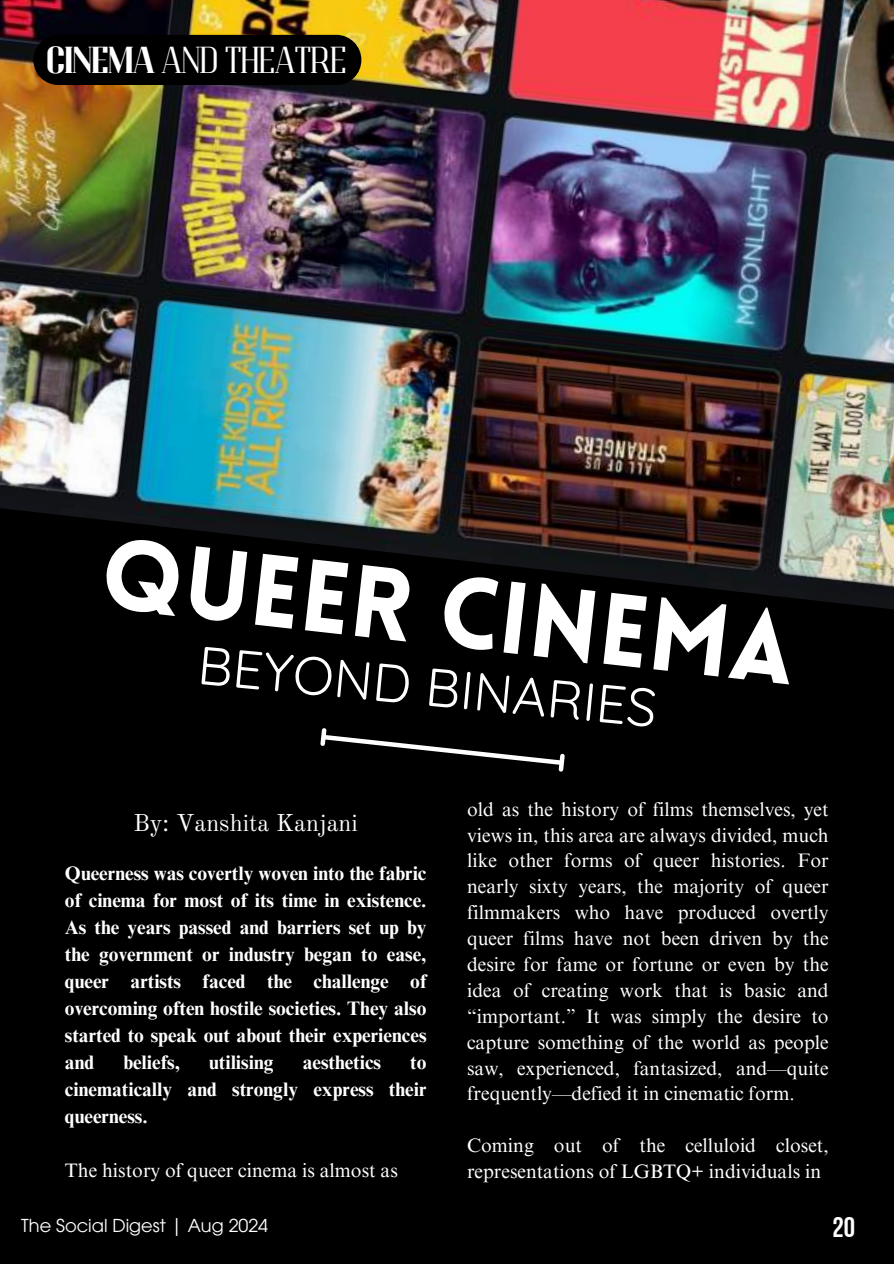
<style>
.page{position:relative;width:894px;height:1264px;background:#fff}
.page>*{position:absolute;margin:0;border:0;box-sizing:border-box;transform-origin:0 0}
.t1{font:900 99.6px "Lovelo";color:#fff}
.t2{font:53.55px "Quicksand";color:#fff}
.t3{font:37.5px "Adirek Serif 400";color:#fff}
.t4{font:28.5px "Bebas Neue Cyrillic";color:#fff}
.t5{font:23.85px "Old Standard";color:#fff}
.t6{font:19.5px/25.8px "Times NRMT Pro";color:#fff;text-align:justify}
.t7{font:700 19.5px/27px "Times NRMT Pro";color:#fff;text-align:justify}
.t8{font:17.85px "ITC Avant Garde Pro";color:#fff}
.s1{font-family:"Adirek Serif 700"}
</style>
<div class="page">
<div style="left:0;top:0;width:893px;height:1263px;background:#000"></div>
<img style="left:0;top:0;width:893px;height:609px">
<svg style="left:33px;top:35px;width:328px;height:50px"></svg>
<svg style="left:320px;top:728px;width:245px;height:44px"></svg>
<h3 class="t3" style="left:46px;top:38px;width:301px"><span class="s1">CINEMA</span> AND THEATRE</h3>
<h1 class="t1" style="left:105px;top:535px;width:699px;rotate:6deg">Queer Cinema</h1>
<h2 class="t2" style="left:201px;top:631px;width:317px;rotate:5deg">BEYOND BIN</h2>
<h2 class="t2" style="left:515px;top:660px;width:146px;rotate:5deg">ARIES</h2>
<p class="t5" style="left:133px;top:808px;width:226px">By: Vanshita Kanjani</p>
<p class="t7" style="left:65px;top:862px;width:363px">Queerness was covertly woven into the fabric of cinema for most of its time in existence.<br>As the years passed and barriers set up by the government or industry began to ease, queer artists faced the challenge of overcoming often hostile societies. They also started to speak out about their experiences and</p>
<p class="t7" style="left:123px;top:1051px;width:58px">beliefs,</p>
<p class="t7" style="left:209px;top:1051px;width:66px">utilising</p>
<p class="t7" style="left:302px;top:1051px;width:80px">aesthetics</p>
<p class="t7" style="left:65px;top:1051px;width:363px;text-indent:345px">to cinematically and strongly express their queerness.</p>
<p class="t6" style="left:65px;top:1160px;width:334px">The history of queer cinema is almost as</p>
<p class="t6" style="left:467px;top:798px;width:363px">old as the history of films themselves, yet views in, this area are always divided, much like other forms of queer histories. For nearly sixty years, the majority of queer filmmakers who have produced overtly queer films have not been driven by the desire for fame or fortune or even by the idea of creating work that is basic and “important.” It was simply the desire to capture something of the world as people saw, experienced, fantasized, and—quite frequently—defied it in cinematic form.</p>
<p class="t6" style="left:467px;top:1134px;width:363px">Coming out of the celluloid closet, representations of LGBTQ+ individuals in</p>
<p class="t8" style="left:21px;top:1218px;width:248px">The Social Digest | Aug 2024</p>
<h3 class="t4" style="left:832px;top:1215px;width:24px">20</h3>
</div>
